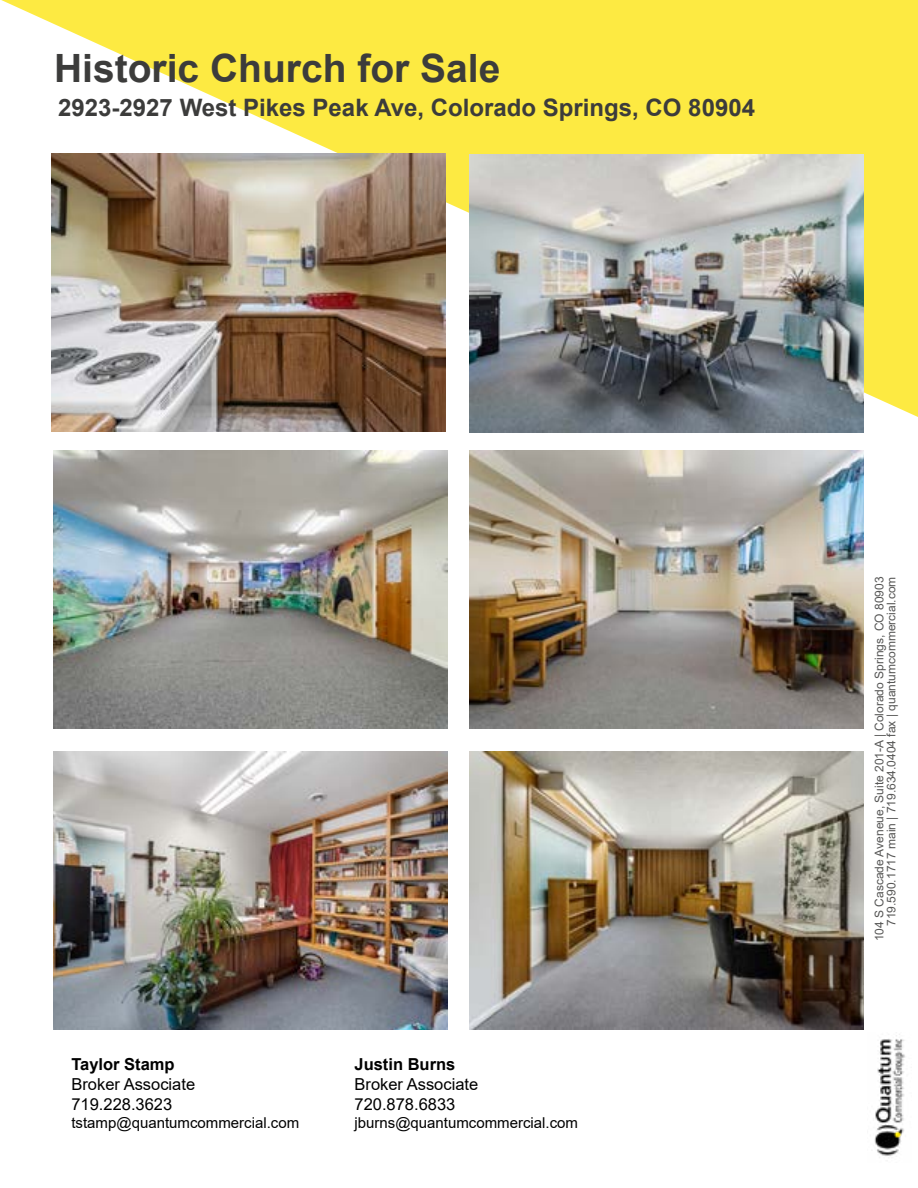
<style>
.page{position:relative;width:918px;height:1188px;background:#fff}
.page>*{position:absolute;margin:0;border:0;box-sizing:border-box;transform-origin:0 0}
.t1{font:700 39px "Arial";color:#3c3c3b}
.t2{font:700 24px "Arial";color:#3c3c3b}
.t3{font:16.5px/19.8px "Arial";color:#000}
.t4{font:700 16.5px "Arial";color:#000}
.t5{font:15px "Arial";color:#000}
.t6{font:12px/12px "Arial";color:#575756;text-align:right}
</style>
<div class="page">
<svg style="left:1px;top:0;width:917px;height:429px;fill:#fdea42"></svg>
<img style="left:874px;top:1034px;width:31px;height:122px">
<img style="left:51px;top:154px;width:395px;height:278px">
<img style="left:469px;top:155px;width:394px;height:278px">
<img style="left:53px;top:451px;width:394px;height:278px">
<img style="left:469px;top:451px;width:394px;height:278px">
<img style="left:53px;top:752px;width:394px;height:278px">
<img style="left:469px;top:752px;width:394px;height:278px">
<h1 class="t1" style="left:54px;top:41px;width:448px">Historic Church for Sale</h1>
<h2 class="t2" style="left:58px;top:91px;width:698px">2923-2927 West Pikes Peak Ave, Colorado Springs, CO 80904</h2>
<h3 class="t4" style="left:71px;top:1053px;width:105px">Taylor Stamp</h3>
<h3 class="t3" style="left:71px;top:1074px;width:125px">Broker Associate<br>719.228.3623</h3>
<p class="t5" style="left:71px;top:1112px;width:229px">tstamp@quantumcommercial.com</p>
<h3 class="t4" style="left:355px;top:1053px;width:102px">Justin Burns</h3>
<h3 class="t3" style="left:355px;top:1074px;width:125px">Broker Associate<br>720.878.6833</h3>
<p class="t5" style="left:355px;top:1112px;width:225px">jburns@quantumcommercial.com</p>
<p class="t6" style="left:873px;top:941px;width:366px;rotate:-90deg">104 S Cascade Aveneue, Suite 201-A | Colorado Springs, CO 80903<br>719.590.1717 main | 719.634.0404 fax | quantumcommercial.com</p>
</div>
